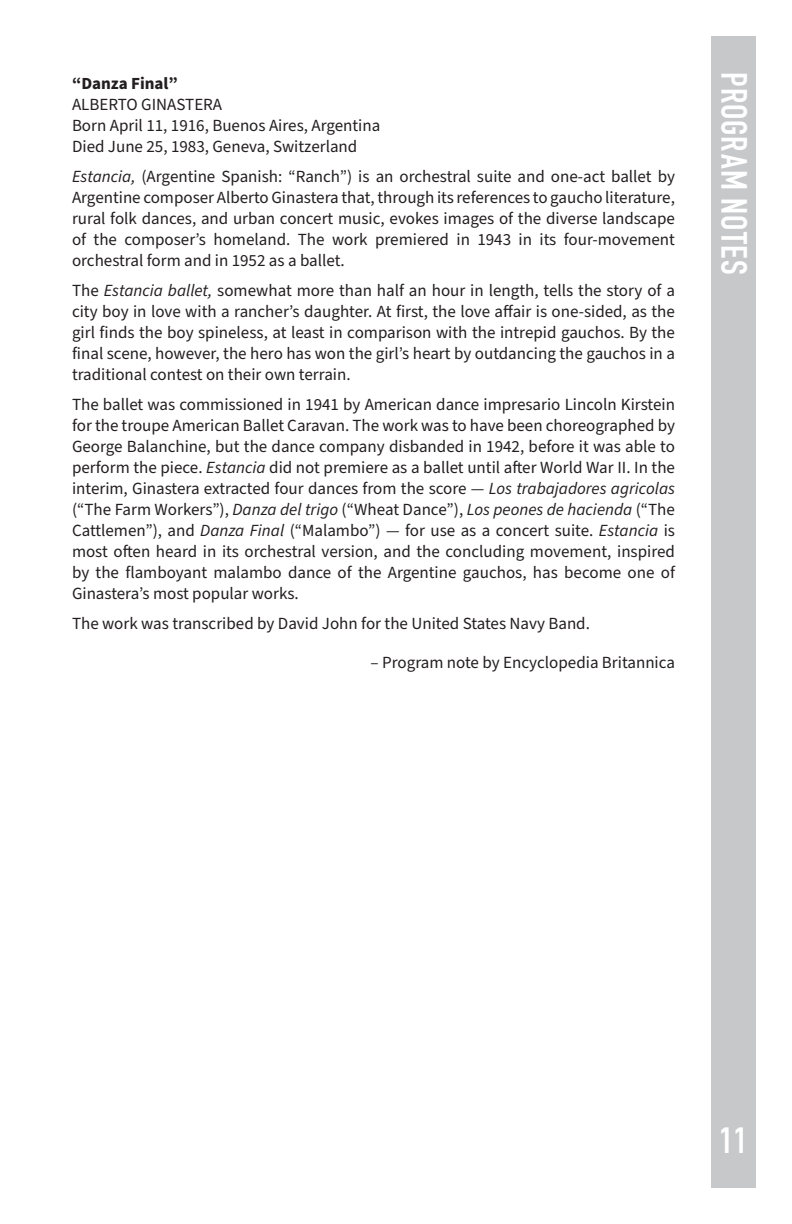
<style>
.page{position:relative;width:792px;height:1224px;background:#fff}
.page>*{position:absolute;margin:0;border:0;box-sizing:border-box;transform-origin:0 0}
.Headings{font:700 36px "DIN Condensed";letter-spacing:.025em;color:#fff}
.t1{font:17px/21px "Source Sans Pro";color:#231f20;text-align:justify}
.t2{font:700 17px "Source Sans Pro";color:#231f20}
.s1{font-style:italic}
</style>
<div class="page">
<div style="left:711px;top:36px;width:45px;height:1152px;background:#c7c8ca"></div>
<p class="t2" style="left:72px;top:72px;width:107px">“Danza Final”</p>
<p class="t1" style="left:72px;top:95px;width:152px">ALBERTO GINASTERA</p>
<p class="t1" style="left:72px;top:116px;width:310px">Born April 11, 1916, Buenos Aires, Argentina</p>
<p class="t1" style="left:72px;top:137px;width:287px">Died June 25, 1983, Geneva, Switzerland</p>
<p class="t1" style="left:72px;top:167px;width:605px"><span class="s1">Estancia,</span> (Argentine Spanish: “Ranch”) is an orchestral suite and one-act ballet by Argentine composer Alberto Ginastera that, through its references to gaucho literature, rural folk dances, and urban concert music, evokes images of the diverse landscape of the composer’s homeland. The work premiered in 1943 in its four-movement orchestral form and in 1952 as a ballet.</p>
<p class="t1" style="left:72px;top:281px;width:605px">The <span class="s1">Estancia ballet,</span> somewhat more than half an hour in length, tells the story of a city boy in love with a rancher’s daughter. At first, the love affair is one-sided, as the girl finds the boy spineless, at least in comparison with the intrepid gauchos. By the final scene, however, the hero has won the girl’s heart by outdancing the gauchos in a traditional contest on their own terrain.</p>
<p class="t1" style="left:72px;top:395px;width:605px">The ballet was commissioned in 1941 by American dance impresario Lincoln Kirstein for the troupe American Ballet Caravan. The work was to have been choreographed by George Balanchine, but the dance company disbanded in 1942, before it was able to perform the piece. <span class="s1">Estancia</span> did not premiere as a ballet until after World War II. In the interim, Ginastera extracted four dances from the score — <span class="s1">Los trabajadores agricolas </span>(“The Farm Workers”), <span class="s1">Danza del trigo</span> (“Wheat Dance”), <span class="s1">Los peones de hacienda</span> (“The Cattlemen”), and <span class="s1">Danza Final</span> (“Malambo”) — for use as a concert suite. <span class="s1">Estancia</span> is most often heard in its orchestral version, and the concluding movement, inspired by the flamboyant malambo dance of the Argentine gauchos, has become one of Ginastera’s most popular works.</p>
<p class="t1" style="left:72px;top:614px;width:520px">The work was transcribed by David John for the United States Navy Band.</p>
<p class="t1" style="left:371px;top:653px;width:306px">– Program note by Encyclopedia Britannica</p>
<p class="Headings" style="left:758px;top:72px;width:204px;rotate:90deg">PROGRAM NOTES</p>
<h1 class="Headings" style="left:720px;top:1116px;width:29px">11</h1>
</div>
